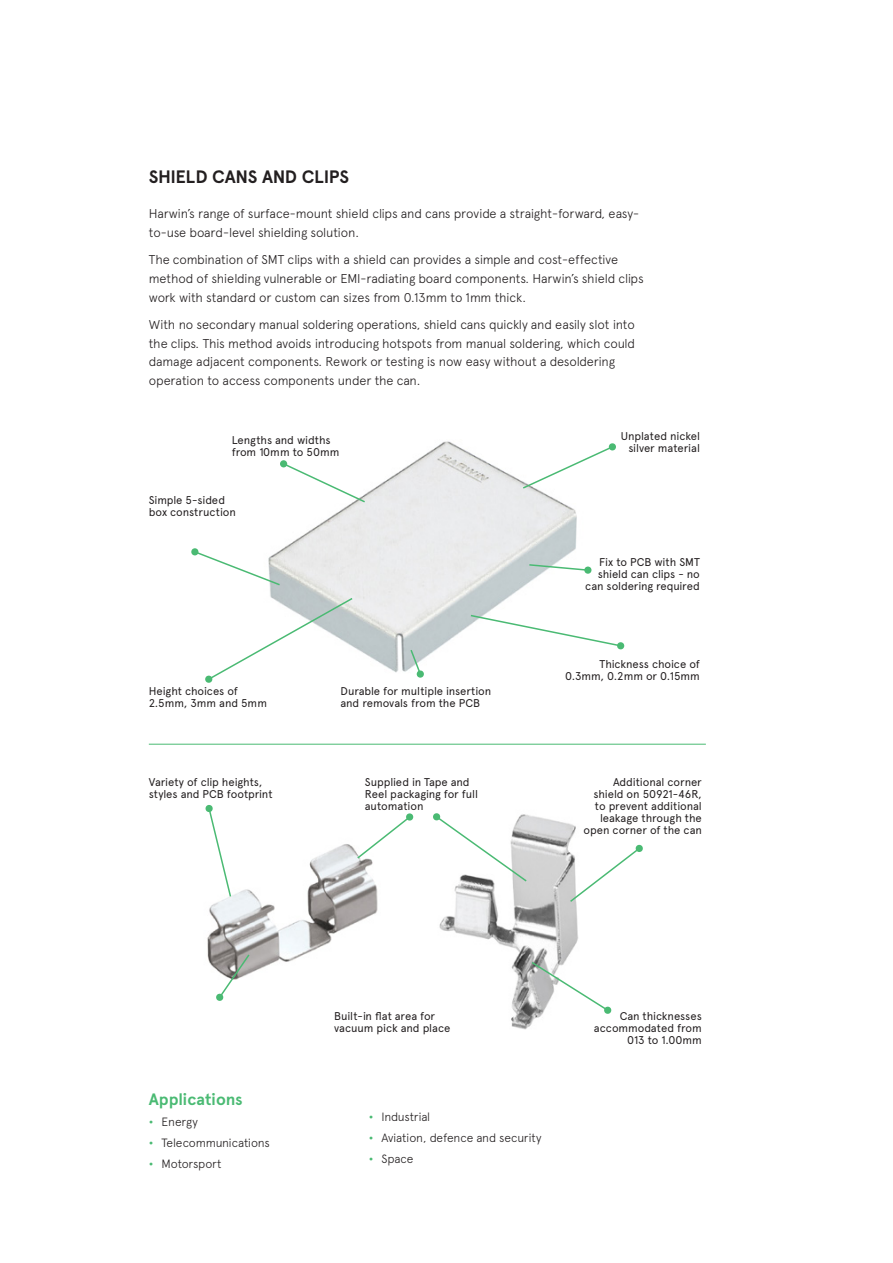
<style>
.page{position:relative;width:893px;height:1263px;background:#fff}
.page>*{position:absolute;margin:0;border:0;box-sizing:border-box;transform-origin:0 0}
.P3_subs{font:700 18px "Apercu Avnet";letter-spacing:-.01em;color:#231f20}
.DW_subs{font:700 16.5px "Apercu Avnet";color:#4aba73}
.t1{font:300 12.75px/18.8px "Apercu Avnet";letter-spacing:-.015em;color:#231f20}
.t2{font:300 12px "Apercu Avnet";letter-spacing:-.015em;color:#231f20}
.t3{font:11.25px/12px "Apercu Avnet";letter-spacing:-.01em;color:#231f20}
.s1{font-weight:700;color:#4aba73}
</style>
<div class="page">
<img style="left:270px;top:441px;width:307px;height:232px">
<img style="left:207px;top:815px;width:371px;height:215px">
<svg style="left:282px;top:462px;width:85px;height:42px"></svg>
<div style="left:280px;top:460px;width:7px;height:7px;background:#4aba73;border-radius:50%"></div>
<svg style="left:521px;top:443px;width:95px;height:47px"></svg>
<svg style="left:528px;top:563px;width:64px;height:11px"></svg>
<svg style="left:469px;top:614px;width:156px;height:36px"></svg>
<svg style="left:409px;top:648px;width:15px;height:30px"></svg>
<svg style="left:205px;top:596px;width:149px;height:87px"></svg>
<svg style="left:191px;top:548px;width:90px;height:39px"></svg>
<svg style="left:205px;top:805px;width:27px;height:93px"></svg>
<svg style="left:216px;top:953px;width:35px;height:48px"></svg>
<svg style="left:356px;top:813px;width:58px;height:47px"></svg>
<svg style="left:433px;top:813px;width:95px;height:70px"></svg>
<svg style="left:568px;top:844px;width:75px;height:59px"></svg>
<svg style="left:530px;top:960px;width:82px;height:54px"></svg>
<hr style="left:149px;top:744px;width:557px;height:1px;background:#4aba73">
<p class="P3_subs" style="left:149px;top:163px;width:202px">SHIELD CANS AND CLIPS</p>
<p class="t1" style="left:149px;top:203px;width:492px">Harwin’s range of surface-mount shield clips and cans provide a straight-forward, easy&shy;to-use board-level shielding solution.</p>
<p class="t1" style="left:149px;top:249px;width:496px">The combination of SMT clips with a shield can provides a simple and cost-effective method of shielding vulnerable or EMI-radiating board components. Harwin’s shield clips work with standard or custom can sizes from 0.13mm to 1mm thick.</p>
<p class="t1" style="left:149px;top:314px;width:488px">With no secondary manual soldering operations, shield cans quickly and easily slot into the clips. This method avoids introducing hotspots from manual soldering, which could damage adjacent components. Rework or testing is now easy without a desoldering operation to access components under the can.</p>
<p class="t3" style="left:232px;top:433px;width:109px">Lengths and widths from 10mm to 50mm</p>
<p class="t3" style="left:621px;top:429px;width:81px;text-align:right">Unplated nickel silver material</p>
<p class="t3" style="left:149px;top:493px;width:89px">Simple 5-sided box construction</p>
<p class="t3" style="left:149px;top:684px;width:120px">Height choices of<br>2.5mm, 3mm and 5mm</p>
<p class="t3" style="left:341px;top:684px;width:152px">Durable for multiple insertion and removals from the PCB</p>
<p class="t3" style="left:149px;top:775px;width:125px">Variety of clip heights, styles and PCB footprint</p>
<p class="t3" style="left:365px;top:775px;width:115px">Supplied in Tape and<br>Reel packaging for full automation</p>
<p class="t3" style="left:585px;top:555px;width:116px;text-align:right">Fix to PCB with SMT shield can clips - no can soldering required</p>
<p class="t3" style="left:565px;top:657px;width:136px;text-align:right">Thickness choice of<br>0.3mm, 0.2mm or 0.15mm</p>
<p class="t3" style="left:583px;top:775px;width:120px;text-align:right">Additional corner shield on 50921-46R, to prevent additional leakage through the open corner of the can</p>
<p class="DW_subs" style="left:149px;top:1087px;width:95px">Applications</p>
<p class="t2" style="left:149px;top:1113px;width:51px"><span class="s1">•</span> Energy</p>
<p class="t2" style="left:149px;top:1134px;width:123px"><span class="s1">•</span> Telecommunications</p>
<p class="t2" style="left:149px;top:1154px;width:74px"><span class="s1">•</span> Motorsport</p>
<p class="t3" style="left:334px;top:1009px;width:118px">Built-in flat area for vacuum pick and place</p>
<p class="t2" style="left:369px;top:1108px;width:63px"><span class="s1">•</span> Industrial</p>
<p class="t2" style="left:369px;top:1129px;width:174px"><span class="s1">•</span> Aviation, defence and security</p>
<p class="t2" style="left:369px;top:1149px;width:46px"><span class="s1">•</span> Space</p>
<p class="t3" style="left:594px;top:1009px;width:109px;text-align:right">Can thicknesses accommodated from<br>013 to 1.00mm</p>
</div>
